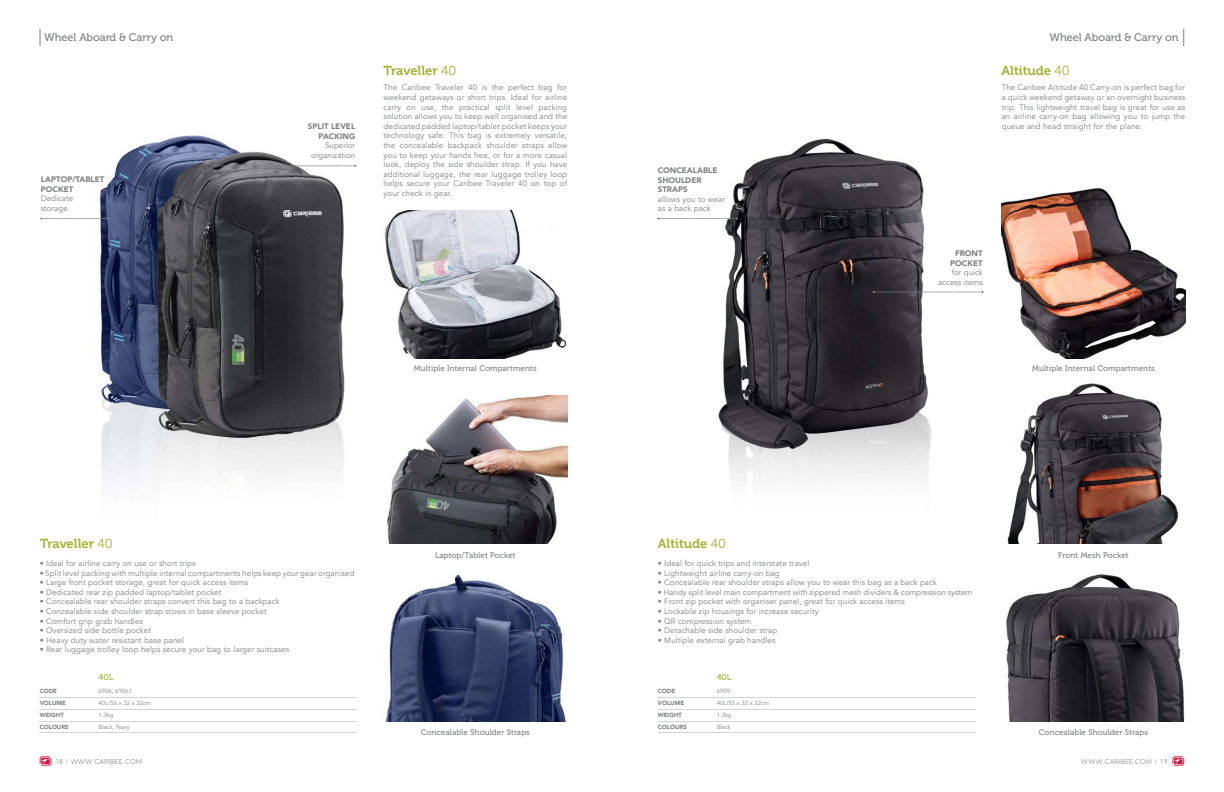
<style>
.page{position:relative;width:1224px;height:792px;background:#fff}
.page>*{position:absolute;margin:0;border:0;box-sizing:border-box;transform-origin:0 0}
.t1{font:13px "Museo 700";color:#a7b034}
.t2{font:11px "Museo 500";letter-spacing:-.005em;color:#7f8080}
.t3{font:8.5px "Museo 500";color:#a7b034}
.t4{font:8px/9.6px "Avenir";letter-spacing:.01em;color:#7f8080;text-align:justify}
.t5{font:8px "Museo 500";letter-spacing:.01em;color:#7f8080}
.t6{font:900 8px/9.6px "Avenir";color:#7f8080}
.t7{font:300 7px "Moon";color:#7f7f80}
.t8{font:6px "Avenir";color:#7f8080}
.t9{font:900 6px "Avenir";color:#7f8080}
.s1{font-family:"Museo 300"}
</style>
<div class="page">
<img style="left:98px;top:132px;width:247px;height:355px">
<hr style="left:40px;top:697px;width:317px;height:1px;background:#d1d3d4">
<hr style="left:40px;top:709px;width:317px;height:1px;background:#d1d3d4">
<hr style="left:40px;top:721px;width:317px;height:1px;background:#d1d3d4">
<hr style="left:40px;top:733px;width:317px;height:1px;background:#d1d3d4">
<img style="left:387px;top:395px;width:180px;height:148px">
<img style="left:385px;top:210px;width:182px;height:148px">
<img style="left:385px;top:574px;width:182px;height:147px">
<svg style="left:40px;top:756px;width:11px;height:10px"></svg>
<svg style="left:40px;top:29px;width:1px;height:17px"></svg>
<img style="left:1007px;top:383px;width:172px;height:160px">
<img style="left:718px;top:138px;width:266px;height:343px">
<hr style="left:658px;top:697px;width:317px;height:1px;background:#d1d3d4">
<hr style="left:658px;top:709px;width:317px;height:1px;background:#d1d3d4">
<hr style="left:658px;top:721px;width:317px;height:1px;background:#d1d3d4">
<hr style="left:658px;top:733px;width:317px;height:1px;background:#d1d3d4">
<img style="left:1002px;top:188px;width:183px;height:170px">
<img style="left:1006px;top:573px;width:179px;height:148px">
<svg style="left:1172px;top:756px;width:12px;height:10px"></svg>
<svg style="left:1183px;top:29px;width:1px;height:17px"></svg>
<svg style="left:214px;top:165px;width:142px;height:2px"></svg>
<svg style="left:41px;top:218px;width:70px;height:2px"></svg>
<svg style="left:658px;top:217px;width:80px;height:3px"></svg>
<svg style="left:873px;top:291px;width:110px;height:2px"></svg>
<h2 class="t2" style="left:44px;top:31px;width:131px">Wheel Aboard &amp; Carry on</h2>
<h1 class="t1" style="left:383px;top:63px;width:74px">Traveller <span class="s1">40</span></h1>
<h2 class="t2" style="left:1050px;top:31px;width:131px">Wheel Aboard &amp; Carry on</h2>
<h1 class="t1" style="left:1002px;top:63px;width:70px">Altitude <span class="s1">40</span></h1>
<p class="t6" style="left:41px;top:174px;width:65px">LAPTOP/TABLET<br>POCKET</p>
<p class="t4" style="left:41px;top:194px;width:34px">Dedicate storage</p>
<p class="t6" style="left:308px;top:121px;width:49px;text-align:right">SPLIT LEVEL<br>PACKING</p>
<p class="t4" style="left:311px;top:141px;width:45px;text-align:right">Superior organization</p>
<p class="t4" style="left:384px;top:83px;width:185px">The Caribee Traveler 40 is the perfect bag for weekend getaways or short trips. Ideal for airline carry on use, the practical split level packing solution allows you to keep well organised and the dedicated padded laptop/tablet pocket keeps your technology safe. This bag is extremely versatile, the concealable backpack shoulder straps allow you to keep your hands free, or for a more casual look, deploy the side shoulder strap. If you have additional luggage, the rear luggage trolley loop helps secure your Caribee Traveler 40 on top of your check in gear.</p>
<p class="t6" style="left:658px;top:165px;width:61px">CONCEALABLE<br>SHOULDER<br>STRAPS</p>
<p class="t4" style="left:658px;top:194px;width:69px">allows you to wear as a back pack</p>
<p class="t4" style="left:1002px;top:83px;width:185px">The Caribee Altitude 40 Carry-on is perfect bag for a quick weekend getaway or an overnight business trip. This lightweight travel bag is great for use as an airline carry-on bag allowing you to jump the queue and head straight for the plane.</p>
<p class="t6" style="left:950px;top:248px;width:34px;text-align:right">FRONT<br>POCKET</p>
<p class="t4" style="left:938px;top:268px;width:46px;text-align:right">for quick access items</p>
<p class="t5" style="left:414px;top:363px;width:124px">Multiple Internal Compartments</p>
<p class="t5" style="left:1032px;top:363px;width:124px">Multiple Internal Compartments</p>
<h1 class="t1" style="left:40px;top:537px;width:74px">Traveller <span class="s1">40</span></h1>
<h1 class="t1" style="left:658px;top:537px;width:70px">Altitude <span class="s1">40</span></h1>
<p class="t4" style="left:40px;top:559px;width:157px">• Ideal for airline carry on use or short trips</p>
<p class="t4" style="left:40px;top:568px;width:316px">• Split level packing with multiple internal compartments helps keep your gear organised</p>
<p class="t4" style="left:40px;top:578px;width:210px">• Large front pocket storage, great for quick access items</p>
<p class="t4" style="left:40px;top:587px;width:183px">• Dedicated rear zip padded laptop/tablet pocket</p>
<p class="t4" style="left:40px;top:597px;width:241px">• Concealable rear shoulder straps convert this bag to a backpack</p>
<p class="t4" style="left:40px;top:607px;width:229px">• Concealable side shoulder strap stows in base sleeve pocket</p>
<p class="t4" style="left:40px;top:616px;width:105px">• Comfort grip grab handles</p>
<p class="t4" style="left:40px;top:626px;width:113px">• Oversized side bottle pocket</p>
<p class="t4" style="left:40px;top:635px;width:146px">• Heavy duty water resistant base panel</p>
<p class="t4" style="left:40px;top:645px;width:251px">• Rear luggage trolley loop helps secure your bag to larger suitcases</p>
<p class="t9" style="left:40px;top:686px;width:19px">CODE</p>
<p class="t8" style="left:99px;top:687px;width:35px">6906, 69061</p>
<p class="t9" style="left:40px;top:710px;width:26px">WEIGHT</p>
<p class="t8" style="left:99px;top:712px;width:16px">1.3kg</p>
<p class="t3" style="left:99px;top:673px;width:16px">40L</p>
<p class="t9" style="left:40px;top:698px;width:28px">VOLUME</p>
<p class="t8" style="left:99px;top:699px;width:54px">40L/56 x 32 x 22cm</p>
<p class="t9" style="left:40px;top:721px;width:31px">COLOURS</p>
<p class="t8" style="left:99px;top:723px;width:33px">Black, Navy</p>
<p class="t5" style="left:435px;top:550px;width:82px">Laptop/Tablet Pocket</p>
<p class="t5" style="left:421px;top:728px;width:111px">Concealable Shoulder Straps</p>
<p class="t4" style="left:658px;top:559px;width:153px">• Ideal for quick trips and interstate travel</p>
<p class="t4" style="left:658px;top:568px;width:124px">• Lightweight airline carry-on bag</p>
<p class="t4" style="left:658px;top:578px;width:281px">• Concealable rear shoulder straps allow you to wear this bag as a back pack</p>
<p class="t4" style="left:658px;top:587px;width:316px">• Handy split level main compartment with zippered mesh dividers &amp; compression system</p>
<p class="t4" style="left:658px;top:597px;width:249px">• Front zip pocket with organiser panel, great for quick access items</p>
<p class="t4" style="left:658px;top:607px;width:162px">• Lockable zip housings for increase security</p>
<p class="t4" style="left:658px;top:616px;width:95px">• QR compression system</p>
<p class="t4" style="left:658px;top:626px;width:121px">• Detachable side shoulder strap</p>
<p class="t4" style="left:658px;top:635px;width:119px">• Multiple external grab handles</p>
<p class="t3" style="left:717px;top:673px;width:16px">40L</p>
<p class="t9" style="left:658px;top:686px;width:19px">CODE</p>
<p class="t8" style="left:717px;top:687px;width:15px">6909</p>
<p class="t9" style="left:658px;top:710px;width:26px">WEIGHT</p>
<p class="t8" style="left:717px;top:712px;width:16px">1.2kg</p>
<p class="t9" style="left:658px;top:698px;width:28px">VOLUME</p>
<p class="t8" style="left:717px;top:699px;width:54px">40L/55 x 32 x 22cm</p>
<p class="t9" style="left:658px;top:721px;width:31px">COLOURS</p>
<p class="t8" style="left:717px;top:723px;width:16px">Black</p>
<p class="t5" style="left:1058px;top:550px;width:72px">Front Mesh Pocket</p>
<p class="t5" style="left:1039px;top:728px;width:111px">Concealable Shoulder Straps</p>
<p class="t7" style="left:55px;top:758px;width:88px">18 | WWW.CARIBEE.COM</p>
<p class="t7" style="left:1081px;top:758px;width:88px">WWW.CARIBEE.COM | 19</p>
</div>
